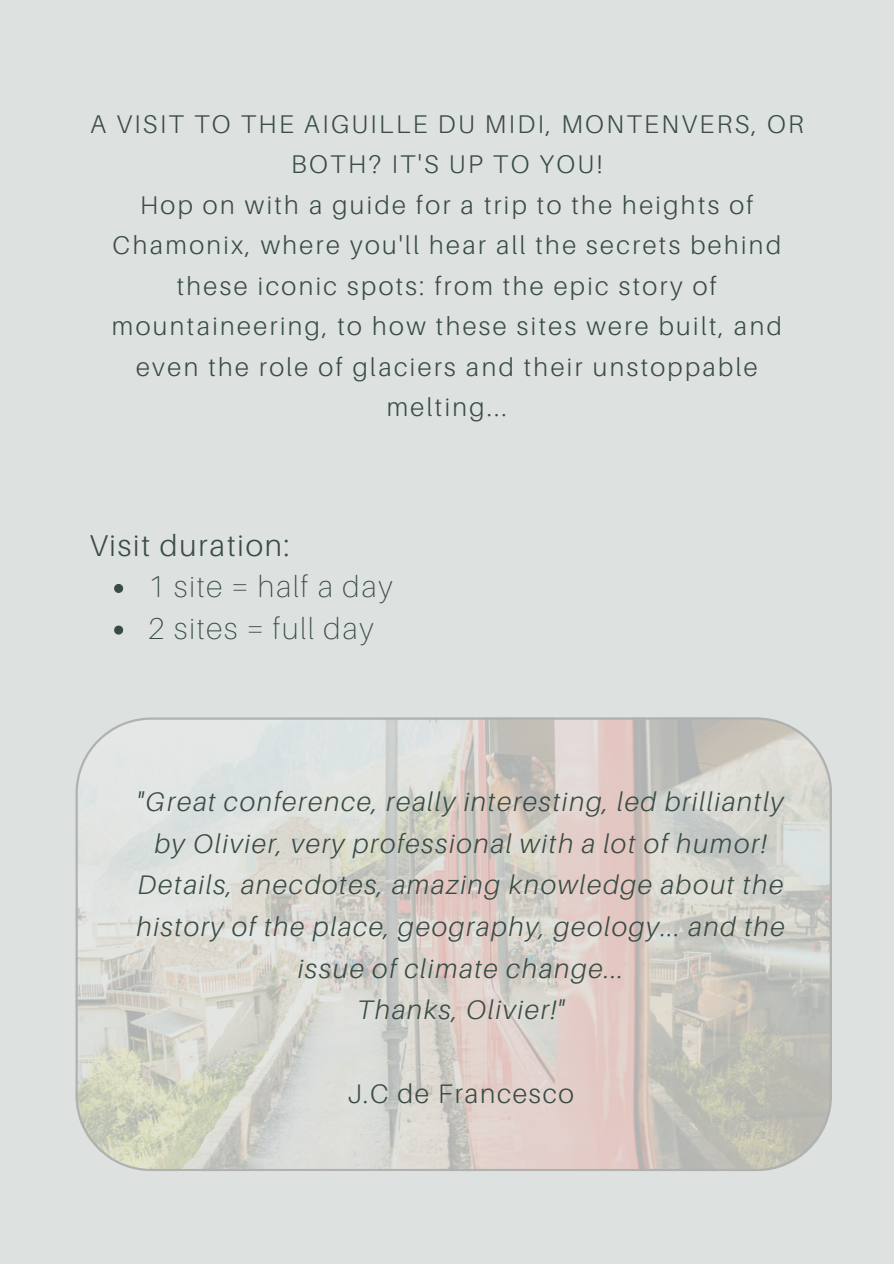
<style>
.page{position:relative;width:894px;height:1264px;background:#fff}
.page>*{position:absolute;margin:0;border:0;box-sizing:border-box;transform-origin:0 0}
.t1{font:100 30.15px "Aileron";letter-spacing:.065em;color:#384b44}
.t2{font:300 30.15px "Aileron";letter-spacing:.065em;color:#384b44}
.t3{font:italic 300 26.7px/41.7px "Aileron";letter-spacing:.065em;color:#384b44;text-align:center}
.t4{font:300 26.7px "Aileron";letter-spacing:.065em;color:#384b44}
.t5{font:300 25.65px/40.5px "Aileron";letter-spacing:.095em;color:#384b44;text-align:center}
</style>
<div class="page">
<div style="left:0;top:0;width:893px;height:1263px;background:#dde1e0"></div>
<svg style="left:75px;top:717px;width:756px;height:454px"></svg>
<svg style="left:114px;top:584px;width:9px;height:9px"></svg>
<svg style="left:114px;top:625px;width:9px;height:9px"></svg>
<p class="t5" style="left:90px;top:103px;width:714px">A VISIT TO THE AIGUILLE DU MIDI, MONTENVERS, OR BOTH? IT'S UP TO YOU!<br>Hop on with a guide for a trip to the heights of Chamonix, where you'll hear all the secrets behind these iconic spots: from the epic story of mountaineering, to how these sites were built, and even the role of glaciers and their unstoppable melting...</p>
<h1 class="t2" style="left:89px;top:526px;width:202px">Visit duration:</h1>
<p class="t1" style="left:148px;top:568px;width:246px">1 site = half a day</p>
<p class="t1" style="left:148px;top:610px;width:227px">2 sites = full day</p>
<p class="t3" style="left:138px;top:780px;width:647px">"Great conference, really interesting, led brilliantly by Olivier, very professional with a lot of humor!</p>
<p class="t3" style="left:136px;top:863px;width:649px">Details, anecdotes, amazing knowledge about the history of the place, geography, geology... and the issue of climate change...</p>
<p class="t3" style="left:357px;top:988px;width:209px">Thanks, Olivier!"</p>
<p class="t4" style="left:347px;top:1076px;width:228px">J.C de Francesco</p>
</div>
